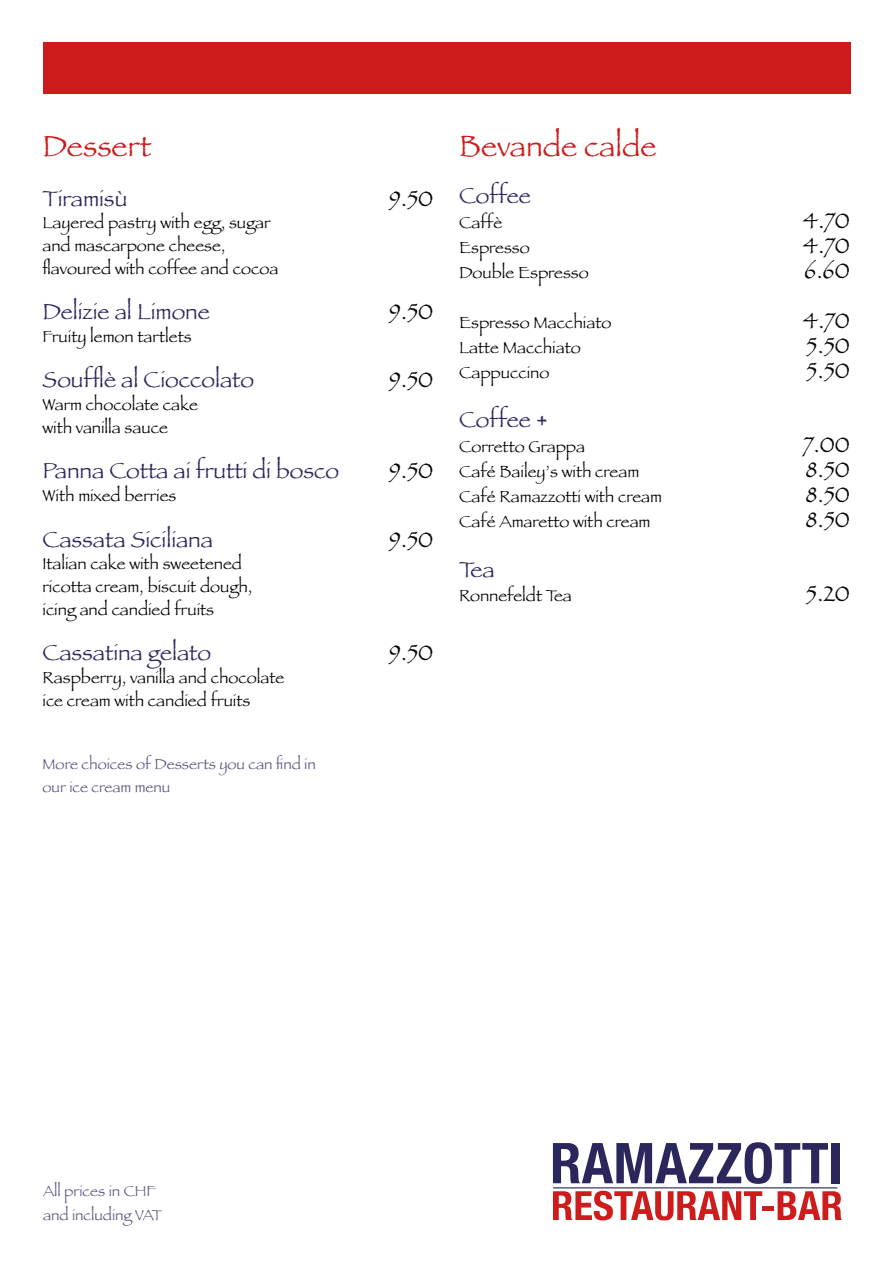
<style>
.page{position:relative;width:893px;height:1263px;background:#fff}
.page>*{position:absolute;margin:0;border:0;box-sizing:border-box;transform-origin:0 0}
.t1{font:30.3px "Papyrus";color:#cd1b1b}
.t2{font:22.65px "Papyrus";color:#2a275b}
.t3{font:22.65px "Papyrus";color:#000}
.t4{font:16.65px/22.6px "Papyrus";color:#000}
.t5{font:15.15px/22.6px "Papyrus";color:#5e5280}
</style>
<div class="page">
<svg style="left:553px;top:1143px;width:287px;height:77px"></svg>
<svg style="left:553px;top:1142px;width:275px;height:42px"></svg>
<div style="left:832px;top:1143px;width:8px;height:40px;background:#2b275c"></div>
<svg style="left:553px;top:1191px;width:209px;height:29px"></svg>
<div style="left:762px;top:1206px;width:12px;height:5px;background:#ce1b1b"></div>
<svg style="left:778px;top:1191px;width:64px;height:29px"></svg>
<hr style="left:553px;top:1187px;width:284px;height:1px;background:#2b275c">
<div style="left:43px;top:43px;width:808px;height:51px;background:#cd1b1b"></div>
<h1 class="t1" style="left:43px;top:128px;width:110px">Dessert</h1>
<h2 class="t2" style="left:43px;top:185px;width:86px">Tiramisù</h2>
<h2 class="t3" style="left:389px;top:185px;width:46px">9.50</h2>
<p class="t4" style="left:43px;top:211px;width:237px">Layered pastry with egg, sugar and mascarpone cheese, flavoured with coffee and cocoa</p>
<h2 class="t2" style="left:43px;top:298px;width:169px">Delizie al Limone</h2>
<h2 class="t3" style="left:389px;top:298px;width:46px">9.50</h2>
<p class="t4" style="left:43px;top:325px;width:151px">Fruity lemon tartlets</p>
<h2 class="t2" style="left:43px;top:366px;width:213px">Soufflè al Cioccolato</h2>
<h2 class="t3" style="left:389px;top:366px;width:46px">9.50</h2>
<p class="t4" style="left:43px;top:393px;width:157px">Warm chocolate cake with vanilla sauce</p>
<h2 class="t2" style="left:43px;top:457px;width:298px">Panna Cotta ai frutti di bosco</h2>
<h2 class="t3" style="left:389px;top:457px;width:46px">9.50</h2>
<p class="t4" style="left:43px;top:484px;width:135px">With mixed berries</p>
<h2 class="t2" style="left:43px;top:525px;width:172px">Cassata Siciliana</h2>
<h2 class="t3" style="left:389px;top:525px;width:46px">9.50</h2>
<p class="t4" style="left:43px;top:552px;width:212px">Italian cake with sweetened ricotta cream, biscuit dough, icing and candied fruits</p>
<h2 class="t2" style="left:43px;top:639px;width:170px">Cassatina gelato</h2>
<h2 class="t3" style="left:389px;top:639px;width:46px">9.50</h2>
<p class="t4" style="left:43px;top:666px;width:243px">Raspberry, vanilla and chocolate ice cream with candied fruits</p>
<p class="t5" style="left:43px;top:753px;width:275px">More choices of Desserts you can find in our ice cream menu</p>
<h1 class="t1" style="left:459px;top:128px;width:199px">Bevande calde</h1>
<h2 class="t2" style="left:459px;top:182px;width:73px">Coffee</h2>
<p class="t4" style="left:459px;top:211px;width:45px">Caffè</p>
<h2 class="t3" style="left:803px;top:207px;width:48px">4.70</h2>
<p class="t4" style="left:459px;top:236px;width:72px">Espresso</p>
<h2 class="t3" style="left:803px;top:232px;width:48px">4.70</h2>
<p class="t4" style="left:459px;top:261px;width:131px">Double Espresso</p>
<h2 class="t3" style="left:804px;top:257px;width:47px">6.60</h2>
<p class="t4" style="left:459px;top:311px;width:154px">Espresso Macchiato</p>
<h2 class="t3" style="left:803px;top:307px;width:48px">4.70</h2>
<p class="t4" style="left:459px;top:336px;width:123px">Latte Macchiato</p>
<h2 class="t3" style="left:806px;top:332px;width:45px">5.50</h2>
<p class="t4" style="left:459px;top:360px;width:92px">Cappuccino</p>
<h2 class="t3" style="left:806px;top:357px;width:45px">5.50</h2>
<h2 class="t2" style="left:459px;top:406px;width:90px">Coffee +</h2>
<p class="t4" style="left:459px;top:435px;width:128px">Corretto Grappa</p>
<h2 class="t3" style="left:803px;top:431px;width:48px">7.00</h2>
<p class="t4" style="left:459px;top:460px;width:181px">Café Baileyʼs with cream</p>
<h2 class="t3" style="left:806px;top:456px;width:45px">8.50</h2>
<p class="t4" style="left:459px;top:485px;width:204px">Café Ramazzotti with cream</p>
<h2 class="t3" style="left:806px;top:481px;width:45px">8.50</h2>
<p class="t4" style="left:459px;top:510px;width:193px">Café Amaretto with cream</p>
<h2 class="t3" style="left:806px;top:506px;width:45px">8.50</h2>
<h2 class="t2" style="left:459px;top:555px;width:37px">Tea</h2>
<p class="t4" style="left:459px;top:584px;width:114px">Ronnefeldt Tea</p>
<h2 class="t3" style="left:806px;top:580px;width:46px">5.20</h2>
<p class="t5" style="left:43px;top:1178px;width:121px;line-height:24.9px">All prices in CHF and including VAT</p>
</div>
